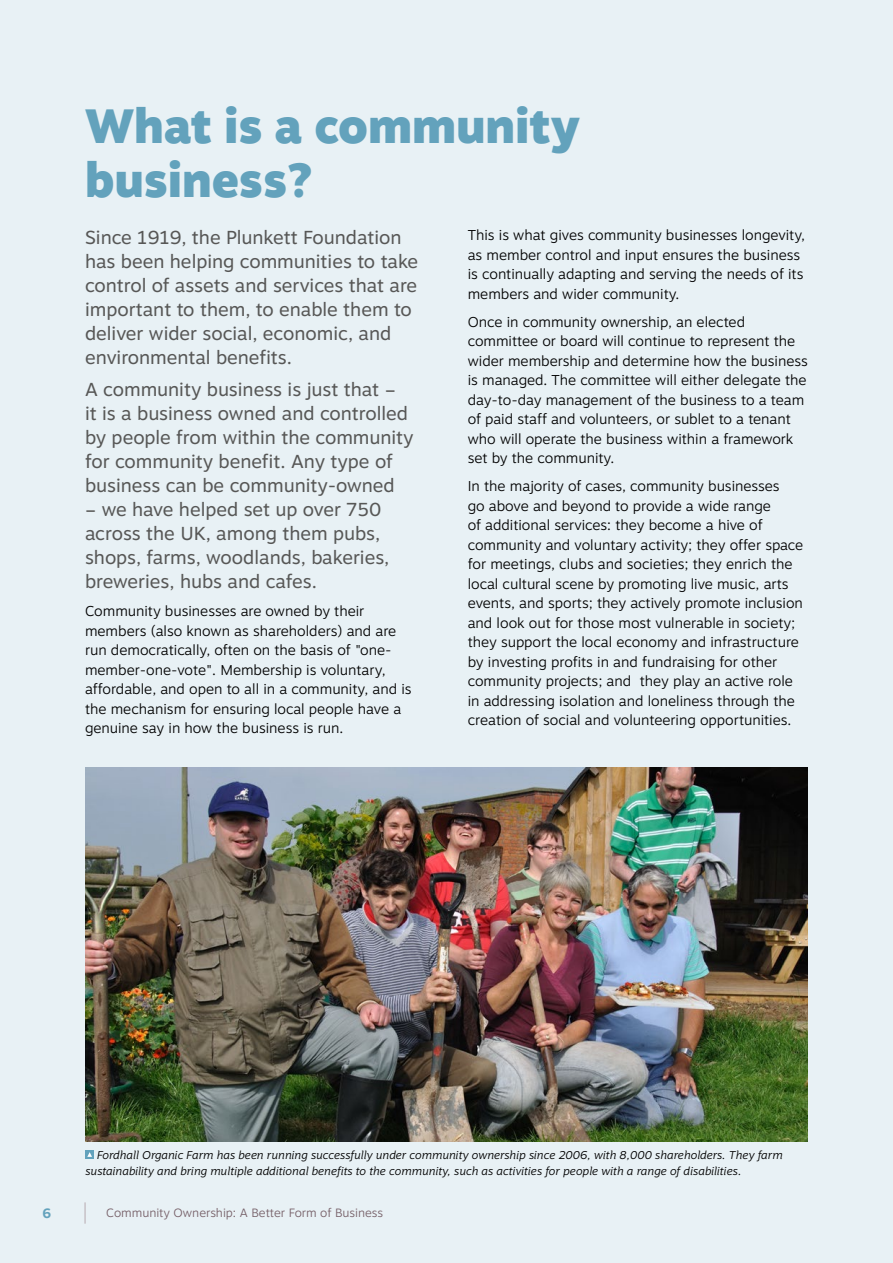
<style>
.page{position:relative;width:893px;height:1263px;background:#e8f1f5}
.page>*{position:absolute;margin:0;border:0;box-sizing:border-box;transform-origin:0 0}
.t1{font:900 48px/54px "Motiva Sans";color:#63a2bc}
.t2{font:18.75px/24px "Motiva Sans";color:#575756}
.t3{font:300 14.25px/19.5px "Motiva Sans";color:#000}
.t4{font:700 13.5px "Motiva Sans";color:#63a2bc}
.t5{font:300 12px "Motiva Sans";color:#766068}
.Footnote{font:italic 300 11.25px/16.5px "Motiva Sans";color:#000}
</style>
<div class="page">
<img style="left:85px;top:767px;width:723px;height:375px">
<div style="left:85px;top:1150px;width:9px;height:9px;background:#63a2bc"></div>
<svg style="left:87px;top:1152px;width:5px;height:5px"></svg>
<svg style="left:85px;top:1202px;width:1px;height:22px"></svg>
<h1 class="t1" style="left:85px;top:98px;width:496px">What is a community business?</h1>
<p class="t2" style="left:85px;top:225px;width:335px">Since 1919, the Plunkett Foundation has been helping communities to take control of assets and services that are important to them, to enable them to deliver wider social, economic, and environmental benefits.</p>
<p class="t2" style="left:85px;top:377px;width:330px">A community business is just that –<br>it is a business owned and controlled by people from within the community for community benefit. Any type of business can be community-owned</p>
<p class="t2" style="left:85px;top:497px;width:306px">– we have helped set up over 750 across the UK, among them pubs, shops, farms, woodlands, bakeries, breweries, hubs and cafes.</p>
<p class="t3" style="left:85px;top:601px;width:328px">Community businesses are owned by their members (also known as shareholders) and are run democratically, often on the basis of "one&shy;member-one-vote". Membership is voluntary, affordable, and open to all in a community, and is the mechanism for ensuring local people have a genuine say in how the business is run.</p>
<p class="t3" style="left:468px;top:225px;width:339px">This is what gives community businesses longevity, as member control and input ensures the business is continually adapting and serving the needs of its members and wider community.</p>
<p class="t3" style="left:468px;top:312px;width:342px">Once in community ownership, an elected committee or board will continue to represent the wider membership and determine how the business is managed. The committee will either delegate the day-to-day management of the business to a team of paid staff and volunteers, or sublet to a tenant who will operate the business within a framework set by the community.</p>
<p class="t3" style="left:468px;top:476px;width:337px">In the majority of cases, community businesses<br>go above and beyond to provide a wide range<br>of additional services: they become a hive of community and voluntary activity; they offer space for meetings, clubs and societies; they enrich the local cultural scene by promoting live music, arts events, and sports; they actively promote inclusion and look out for those most vulnerable in society; they support the local economy and infrastructure by investing profits in and fundraising for other community projects; and they play an active role in addressing isolation and loneliness through the creation of social and volunteering opportunities.</p>
<p class="Footnote" style="left:85px;top:1146px;width:699px;text-indent:12px">Fordhall Organic Farm has been running successfully under community ownership since 2006, with 8,000 shareholders. They farm sustainability and bring multiple additional benefits to the community, such as activities for people with a range of disabilities.</p>
<p class="t4" style="left:43px;top:1203px;width:10px">6</p>
<p class="t5" style="left:106px;top:1204px;width:278px">Community Ownership: A Better Form of Business</p>
</div>
